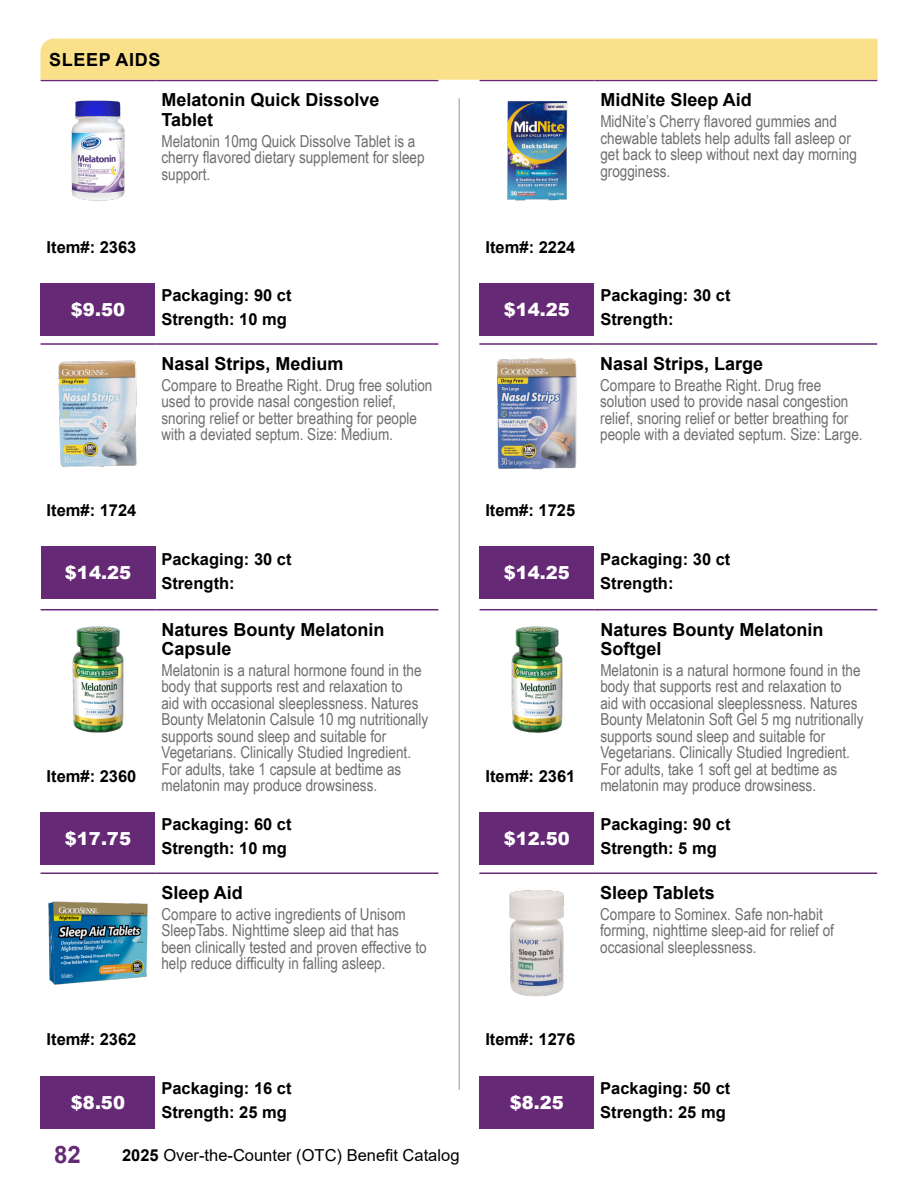
<style>
.page{position:relative;width:918px;height:1188px;background:#fff}
.page>*{position:absolute;margin:0;border:0;box-sizing:border-box;transform-origin:0 0}
.t1{font:700 24px "Arial";color:#662976}
.t2{font:700 18px/19.5px "Arial";color:#000}
.t3{font:900 18px "Arial";color:#fff}
.t4{font:700 18px "Arial";letter-spacing:.035em;color:#000}
.t5{font:16.5px/16.5px "Arial Narrow";color:#6d6e71}
.t6{font:700 16.5px "Arial";color:#000}
.t7{font:16.5px "Arial";color:#000}
.s1{font-weight:700}
</style>
<div class="page">
<hr style="left:459px;top:98px;width:1px;height:992px;background:#939598">
<div style="left:41px;top:812px;width:114px;height:53px;background:#662976"></div>
<hr style="left:41px;top:609px;width:114px;height:1px;background:#662976">
<hr style="left:155px;top:609px;width:283px;height:1px;background:#662976">
<img style="left:72px;top:626px;width:52px;height:107px">
<div style="left:41px;top:1076px;width:114px;height:52px;background:#662976"></div>
<hr style="left:41px;top:872px;width:114px;height:2px;background:#662976">
<hr style="left:155px;top:872px;width:283px;height:2px;background:#662976">
<img style="left:48px;top:901px;width:100px;height:84px">
<div style="left:480px;top:812px;width:114px;height:53px;background:#662976"></div>
<hr style="left:480px;top:609px;width:114px;height:1px;background:#662976">
<hr style="left:594px;top:609px;width:283px;height:1px;background:#662976">
<img style="left:511px;top:626px;width:52px;height:107px">
<div style="left:479px;top:1076px;width:115px;height:52px;background:#662976"></div>
<hr style="left:479px;top:873px;width:115px;height:1px;background:#662976">
<hr style="left:594px;top:873px;width:283px;height:1px;background:#662976">
<img style="left:509px;top:890px;width:55px;height:107px">
<div style="left:41px;top:283px;width:114px;height:53px;background:#662976"></div>
<hr style="left:41px;top:80px;width:114px;height:1px;background:#662976">
<hr style="left:155px;top:80px;width:283px;height:1px;background:#662976">
<img style="left:71px;top:100px;width:54px;height:101px">
<div style="left:41px;top:547px;width:114px;height:52px;background:#662976"></div>
<hr style="left:41px;top:343px;width:114px;height:2px;background:#662976">
<hr style="left:155px;top:343px;width:283px;height:2px;background:#662976">
<img style="left:58px;top:360px;width:79px;height:107px">
<div style="left:480px;top:283px;width:114px;height:53px;background:#662976"></div>
<hr style="left:480px;top:80px;width:114px;height:1px;background:#662976">
<hr style="left:594px;top:80px;width:283px;height:1px;background:#662976">
<img style="left:507px;top:101px;width:61px;height:100px">
<div style="left:479px;top:547px;width:115px;height:52px;background:#662976"></div>
<hr style="left:479px;top:343px;width:115px;height:2px;background:#662976">
<hr style="left:594px;top:343px;width:283px;height:2px;background:#662976">
<img style="left:497px;top:358px;width:80px;height:112px">
<div style="left:41px;top:39px;width:837px;height:41px;background:#fae089"></div>
<h3 class="t4" style="left:49px;top:47px;width:113px">SLEEP AIDS</h3>
<p class="t2" style="left:161px;top:90px;width:220px">Melatonin Quick Dissolve<br>Tablet</p>
<p class="t5" style="left:161px;top:132px;width:265px">Melatonin 10mg Quick Dissolve Tablet is a cherry flavored dietary supplement for sleep support.</p>
<p class="t2" style="left:600px;top:90px;width:153px">MidNite Sleep Aid</p>
<p class="t5" style="left:600px;top:112px;width:258px">MidNite’s Cherry flavored gummies and chewable tablets help adults fall asleep or get back to sleep without next day morning grogginess.</p>
<p class="t6" style="left:47px;top:235px;width:91px">Item#: 2363</p>
<p class="t6" style="left:486px;top:235px;width:91px">Item#: 2224</p>
<p class="t3" style="left:71px;top:296px;width:56px">$9.50</p>
<p class="t6" style="left:161px;top:284px;width:132px">Packaging: 90 ct</p>
<p class="t6" style="left:161px;top:308px;width:127px">Strength: 10 mg</p>
<p class="t3" style="left:504px;top:296px;width:68px">$14.25</p>
<p class="t6" style="left:600px;top:284px;width:132px">Packaging: 30 ct</p>
<p class="t6" style="left:600px;top:308px;width:75px">Strength:</p>
<p class="t2" style="left:161px;top:354px;width:184px">Nasal Strips, Medium</p>
<p class="t5" style="left:161px;top:376px;width:273px">Compare to Breathe Right. Drug free solution used to provide nasal congestion relief, snoring relief or better breathing for people with a deviated septum. Size: Medium.</p>
<p class="t2" style="left:600px;top:354px;width:165px">Nasal Strips, Large</p>
<p class="t5" style="left:600px;top:376px;width:264px">Compare to Breathe Right. Drug free solution used to provide nasal congestion relief, snoring relief or better breathing for people with a deviated septum. Size: Large.</p>
<p class="t6" style="left:47px;top:499px;width:91px">Item#: 1724</p>
<p class="t6" style="left:485px;top:499px;width:91px">Item#: 1725</p>
<p class="t3" style="left:65px;top:560px;width:68px">$14.25</p>
<p class="t6" style="left:161px;top:547px;width:132px">Packaging: 30 ct</p>
<p class="t6" style="left:161px;top:571px;width:75px">Strength:</p>
<p class="t3" style="left:504px;top:560px;width:68px">$14.25</p>
<p class="t6" style="left:600px;top:547px;width:132px">Packaging: 30 ct</p>
<p class="t6" style="left:600px;top:571px;width:75px">Strength:</p>
<p class="t6" style="left:47px;top:764px;width:91px">Item#: 2360</p>
<p class="t2" style="left:161px;top:620px;width:225px">Natures Bounty Melatonin<br>Capsule</p>
<p class="t5" style="left:161px;top:661px;width:268px">Melatonin is a natural hormone found in the body that supports rest and relaxation to<br>aid with occasional sleeplessness. Natures Bounty Melatonin Calsule 10 mg nutritionally supports sound sleep and suitable for Vegetarians. Clinically Studied Ingredient.<br>For adults, take 1 capsule at bedtime as melatonin may produce drowsiness.</p>
<p class="t6" style="left:486px;top:764px;width:91px">Item#: 2361</p>
<p class="t2" style="left:600px;top:620px;width:225px">Natures Bounty Melatonin<br>Softgel</p>
<p class="t5" style="left:600px;top:661px;width:265px">Melatonin is a natural hormone found in the body that supports rest and relaxation to aid with occasional sleeplessness. Natures Bounty Melatonin Soft Gel 5 mg nutritionally supports sound sleep and suitable for Vegetarians. Clinically Studied Ingredient.<br>For adults, take 1 soft gel at bedtime as melatonin may produce drowsiness.</p>
<p class="t3" style="left:65px;top:826px;width:68px">$17.75</p>
<p class="t6" style="left:161px;top:813px;width:132px">Packaging: 60 ct</p>
<p class="t6" style="left:161px;top:837px;width:127px">Strength: 10 mg</p>
<p class="t3" style="left:504px;top:825px;width:68px">$12.50</p>
<p class="t6" style="left:600px;top:813px;width:132px">Packaging: 90 ct</p>
<p class="t6" style="left:600px;top:837px;width:118px">Strength: 5 mg</p>
<p class="t2" style="left:161px;top:883px;width:83px">Sleep Aid</p>
<p class="t5" style="left:161px;top:905px;width:267px">Compare to active ingredients of Unisom SleepTabs. Nighttime sleep aid that has been clinically tested and proven effective to help reduce difficulty in falling asleep.</p>
<p class="t2" style="left:600px;top:883px;width:116px">Sleep Tablets</p>
<p class="t5" style="left:600px;top:905px;width:235px">Compare to Sominex. Safe non-habit forming, nighttime sleep-aid for relief of occasional sleeplessness.</p>
<p class="t6" style="left:47px;top:1028px;width:91px">Item#: 2362</p>
<p class="t6" style="left:485px;top:1028px;width:91px">Item#: 1276</p>
<p class="t3" style="left:71px;top:1089px;width:56px">$8.50</p>
<p class="t6" style="left:161px;top:1076px;width:132px">Packaging: 16 ct</p>
<p class="t6" style="left:161px;top:1100px;width:127px">Strength: 25 mg</p>
<p class="t3" style="left:510px;top:1089px;width:56px">$8.25</p>
<p class="t6" style="left:600px;top:1076px;width:132px">Packaging: 50 ct</p>
<p class="t6" style="left:600px;top:1100px;width:127px">Strength: 25 mg</p>
<h1 class="t1" style="left:54px;top:1138px;width:28px">82</h1>
<p class="t7" style="left:122px;top:1143px;width:339px"><span class="s1">2025</span> Over-the-Counter (OTC) Benefit Catalog</p>
</div>
